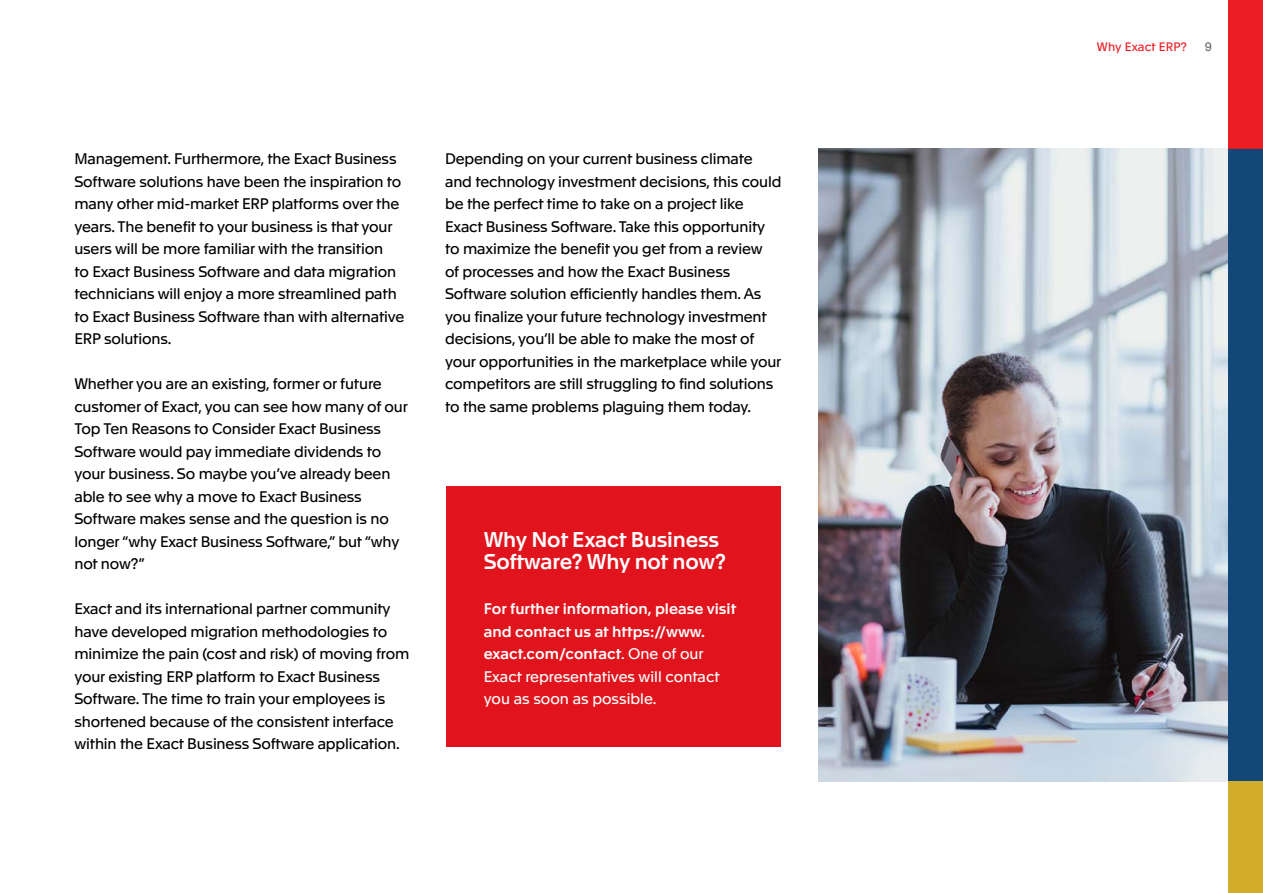
<style>
.page{position:relative;width:1263px;height:893px;background:#fff}
.page>*{position:absolute;margin:0;border:0;box-sizing:border-box;transform-origin:0 0}
.t1{font:500 21px/22.5px "Apax";letter-spacing:-.01em;color:#fff}
.t2{font:15px/22.5px "Apax";letter-spacing:-.01em;color:#000}
.t3{font:500 15px/22.5px "Apax";color:#fff}
.t4{font:12px "Apax";letter-spacing:.01em;color:#ed1d24}
.t5{font:12px "Apax";color:#636466}
.s1{font-weight:400}
</style>
<div class="page">
<img style="left:819px;top:149px;width:409px;height:632px">
<div style="left:446px;top:487px;width:335px;height:260px;background:#e1141d"></div>
<div style="left:1228px;top:0;width:35px;height:149px;background:#ed1d24"></div>
<div style="left:1228px;top:149px;width:35px;height:632px;background:#124779"></div>
<div style="left:1228px;top:781px;width:35px;height:112px;background:#d2ac2b"></div>
<p class="t2" style="left:74px;top:147px;width:332px">Management. Furthermore, the Exact Business Software solutions have been the inspiration to many other mid-market ERP platforms over the years. The benefit to your business is that your users will be more familiar with the transition<br>to Exact Business Software and data migration technicians will enjoy a more streamlined path to Exact Business Software than with alternative ERP solutions.</p>
<p class="t2" style="left:74px;top:372px;width:335px">Whether you are an existing, former or future customer of Exact, you can see how many of our Top Ten Reasons to Consider Exact Business Software would pay immediate dividends to your business. So maybe you’ve already been able to see why a move to Exact Business Software makes sense and the question is no longer “why Exact Business Software,” but “why not now?”</p>
<p class="t2" style="left:74px;top:597px;width:336px">Exact and its international partner community have developed migration methodologies to minimize the pain (cost and risk) of moving from your existing ERP platform to Exact Business Software. The time to train your employees is shortened because of the consistent interface within the Exact Business Software application.</p>
<p class="t2" style="left:445px;top:147px;width:338px">Depending on your current business climate and technology investment decisions, this could be the perfect time to take on a project like Exact Business Software. Take this opportunity to maximize the benefit you get from a review<br>of processes and how the Exact Business Software solution efficiently handles them. As you finalize your future technology investment decisions, you’ll be able to make the most of your opportunities in the marketplace while your competitors are still struggling to find solutions to the same problems plaguing them today.</p>
<h1 class="t1" style="left:484px;top:527px;width:244px">Why Not Exact Business<br>Software? Why not now?</h1>
<p class="t3" style="left:484px;top:597px;width:254px">For further information, please visit and contact us at https://www. exact.com/contact<span class="s1">. One of our<br>Exact representatives will contact you as soon as possible.</span></p>
<p class="t4" style="left:1097px;top:38px;width:91px">Why Exact ERP?</p>
<p class="t5" style="left:1205px;top:38px;width:9px">9</p>
</div>
